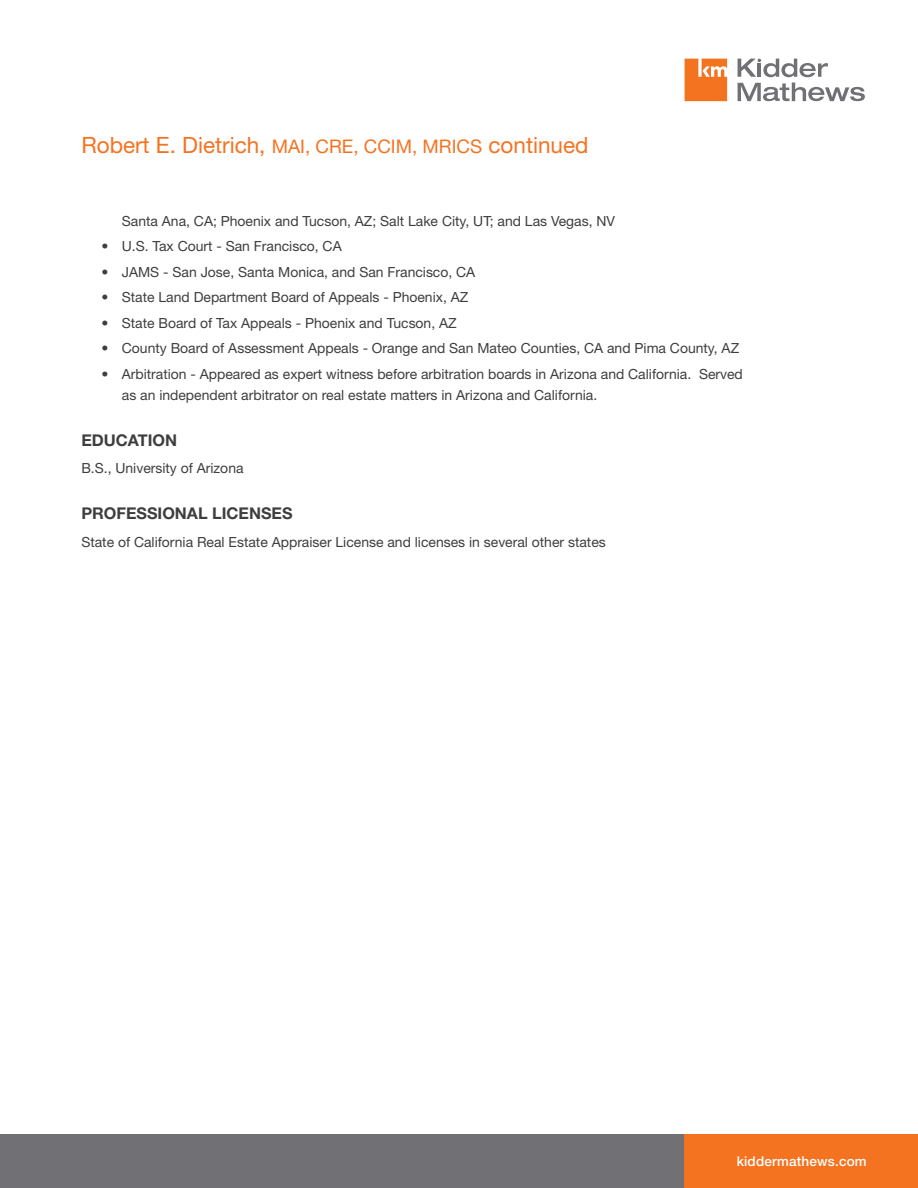
<style>
.page{position:relative;width:918px;height:1188px;background:#fff}
.page>*{position:absolute;margin:0;border:0;box-sizing:border-box;transform-origin:0 0}
.t1{font:22.5px "Helvetica Neue";color:#f47321}
._1st_Level_header{font:700 16.2px "Helvetica Neue";color:#3e3e3f}
._1st_Level_header-2{font:13.95px/21px "Helvetica Neue";color:#3e3e3f}
.Body_Text{font:13.95px "Helvetica Neue";color:#3e3e3f}
.t2{font:500 13.5px "Helvetica Neue";letter-spacing:.015em;color:#fff}
.s1{font-size:18.75px}
</style>
<div class="page">
<svg style="left:685px;top:59px;width:42px;height:42px;background:#f5833a"></svg>
<svg style="left:738px;top:59px;width:127px;height:42px"></svg>
<div style="left:0;top:1134px;width:918px;height:54px;background:#717074"></div>
<div style="left:684px;top:1134px;width:234px;height:54px;background:#f47321"></div>
<p class="t1" style="left:81px;top:131px;width:509px">Robert E. Dietrich, <span class="s1">MAI, CRE, CCIM, MRICS</span> continued</p>
<p class="_1st_Level_header-2" style="left:122px;top:210px;width:495px">Santa Ana, CA; Phoenix and Tucson, AZ; Salt Lake City, UT; and Las Vegas, NV</p>
<p class="_1st_Level_header-2" style="left:102px;top:236px;width:242px">• U.S. Tax Court - San Francisco, CA</p>
<p class="_1st_Level_header-2" style="left:102px;top:261px;width:375px">• JAMS - San Jose, Santa Monica, and San Francisco, CA</p>
<p class="_1st_Level_header-2" style="left:102px;top:287px;width:368px">• State Land Department Board of Appeals - Phoenix, AZ</p>
<p class="_1st_Level_header-2" style="left:102px;top:312px;width:357px">• State Board of Tax Appeals - Phoenix and Tucson, AZ</p>
<p class="_1st_Level_header-2" style="left:102px;top:338px;width:639px">• County Board of Assessment Appeals - Orange and San Mateo Counties, CA and Pima County, AZ</p>
<p class="_1st_Level_header-2" style="left:122px;top:363px;width:623px;text-indent:-20px">• Arbitration - Appeared as expert witness before arbitration boards in Arizona and California. Served as an independent arbitrator on real estate matters in Arizona and California.</p>
<p class="_1st_Level_header" style="left:81px;top:430px;width:97px">EDUCATION</p>
<p class="Body_Text" style="left:81px;top:460px;width:164px">B.S., University of Arizona</p>
<p class="_1st_Level_header" style="left:81px;top:503px;width:213px">PROFESSIONAL LICENSES</p>
<p class="_1st_Level_header-2" style="left:81px;top:531px;width:526px">State of California Real Estate Appraiser License and licenses in several other states</p>
<p class="t2" style="left:737px;top:1153px;width:132px">kiddermathews.com</p>
</div>
